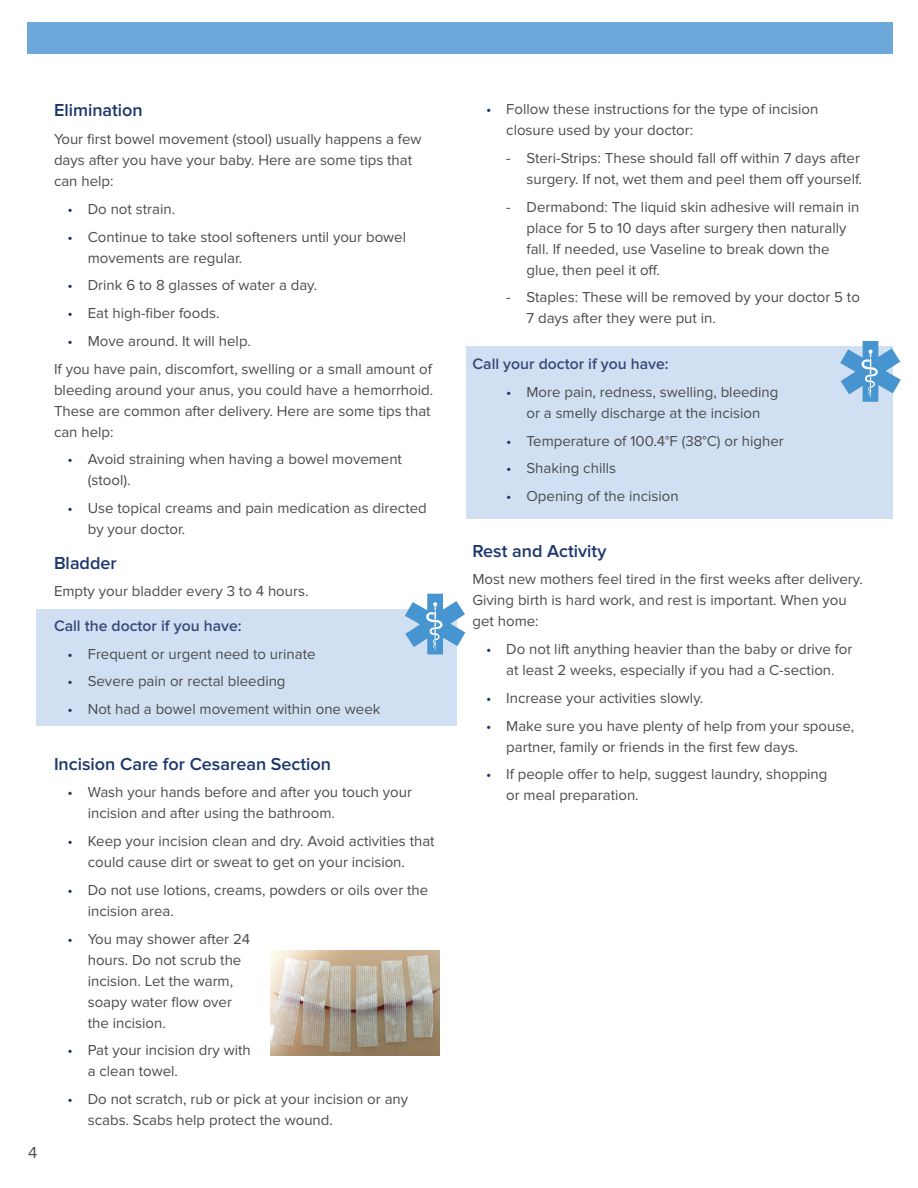
<style>
.page{position:relative;width:918px;height:1188px;background:#fff}
.page>*{position:absolute;margin:0;border:0;box-sizing:border-box;transform-origin:0 0}
.t1{font:600 18px "Proxima Nova";color:#1d366c}
.t2{font:16.5px "Proxima Nova";color:#4e4f50}
.t3{font:600 15.75px "Proxima Nova";color:#3b497a}
.t4{font:15px/21px "Proxima Nova";color:#4b4c4d}
.s1{color:#1d366c}
</style>
<div class="page">
<div style="left:467px;top:346px;width:426px;height:173px;background:#d0e0f2"></div>
<svg style="left:840px;top:341px;width:61px;height:61px"></svg>
<div style="left:36px;top:609px;width:420px;height:117px;background:#d0e0f2"></div>
<div style="left:27px;top:23px;width:866px;height:31px;background:#6ca8da"></div>
<img style="left:270px;top:950px;width:169px;height:105px">
<svg style="left:405px;top:594px;width:60px;height:60px"></svg>
<p class="t2" style="left:28px;top:1143px;width:11px">4</p>
<p class="t1" style="left:54px;top:100px;width:90px">Elimination</p>
<p class="t4" style="left:54px;top:129px;width:369px">Your first bowel movement (stool) usually happens a few days after you have your baby. Here are some tips that can help:</p>
<p class="t4" style="left:68px;top:199px;width:109px"><span class="s1">•</span> Do not strain.</p>
<p class="t4" style="left:88px;top:226px;width:320px;text-indent:-20px"><span class="s1">•</span> Continue to take stool softeners until your bowel movements are regular.</p>
<p class="t4" style="left:67px;top:275px;width:251px"><span class="s1">•</span> Drink 6 to 8 glasses of water a day.</p>
<p class="t4" style="left:67px;top:303px;width:153px"><span class="s1">•</span> Eat high-fiber foods.</p>
<p class="t4" style="left:54px;top:327px;width:380px;line-height:27.8px;text-indent:14px"><span class="s1">•</span> Move around. It will help.<br>If you have pain, discomfort, swelling or a small amount of</p>
<p class="t4" style="left:54px;top:379px;width:381px">bleeding around your anus, you could have a hemorrhoid.<br>These are common after delivery. Here are some tips that can help:</p>
<p class="t4" style="left:88px;top:449px;width:316px;text-indent:-20px"><span class="s1">•</span> Avoid straining when having a bowel movement (stool).</p>
<p class="t4" style="left:88px;top:498px;width:341px;text-indent:-20px"><span class="s1">•</span> Use topical creams and pain medication as directed by your doctor.</p>
<p class="t1" style="left:54px;top:552px;width:64px">Bladder</p>
<p class="t4" style="left:54px;top:581px;width:256px">Empty your bladder every 3 to 4 hours.</p>
<p class="t3" style="left:54px;top:617px;width:189px">Call the doctor if you have:</p>
<p class="t4" style="left:68px;top:643px;width:250px"><span class="s1">•</span> Frequent or urgent need to urinate</p>
<p class="t4" style="left:68px;top:671px;width:220px"><span class="s1">•</span> Severe pain or rectal bleeding</p>
<p class="t4" style="left:68px;top:699px;width:315px"><span class="s1">•</span> Not had a bowel movement within one week</p>
<p class="t1" style="left:54px;top:753px;width:279px">Incision Care for Cesarean Section</p>
<p class="t4" style="left:88px;top:782px;width:326px;text-indent:-20px"><span class="s1">•</span> Wash your hands before and after you touch your incision and after using the bathroom.</p>
<p class="t4" style="left:88px;top:831px;width:348px;text-indent:-20px"><span class="s1">•</span> Keep your incision clean and dry. Avoid activities that could cause dirt or sweat to get on your incision.</p>
<p class="t4" style="left:88px;top:880px;width:342px;text-indent:-20px"><span class="s1">•</span> Do not use lotions, creams, powders or oils over the incision area.</p>
<p class="t4" style="left:88px;top:928px;width:164px;text-indent:-20px"><span class="s1">•</span> You may shower after 24 hours. Do not scrub the incision. Let the warm, soapy water flow over the incision.</p>
<p class="t4" style="left:88px;top:1040px;width:165px;text-indent:-20px"><span class="s1">•</span> Pat your incision dry with a clean towel.</p>
<p class="t4" style="left:88px;top:1089px;width:322px;text-indent:-20px"><span class="s1">•</span> Do not scratch, rub or pick at your incision or any scabs. Scabs help protect the wound.</p>
<p class="t4" style="left:506px;top:99px;width:314px;text-indent:-20px"><span class="s1">•</span> Follow these instructions for the type of incision closure used by your doctor:</p>
<p class="t4" style="left:506px;top:148px;width:357px;text-align:right">- Steri-Strips: These should fall off within 7 days after surgery. If not, wet them and peel them off yourself.</p>
<p class="t4" style="left:526px;top:196px;width:334px;text-indent:-20px">- Dermabond: The liquid skin adhesive will remain in place for 5 to 10 days after surgery then naturally fall. If needed, use Vaseline to break down the glue, then peel it off.</p>
<p class="t4" style="left:526px;top:287px;width:335px;text-indent:-20px">- Staples: These will be removed by your doctor 5 to<br>7 days after they were put in.</p>
<p class="t3" style="left:472px;top:355px;width:198px">Call your doctor if you have:</p>
<p class="t4" style="left:506px;top:382px;width:274px;text-align:center"><span class="s1">•</span> More pain, redness, swelling, bleeding or a smelly discharge at the incision</p>
<p class="t4" style="left:506px;top:430px;width:279px"><span class="s1">•</span> Temperature of 100.4°F (38°C) or higher</p>
<p class="t4" style="left:506px;top:458px;width:111px"><span class="s1">•</span> Shaking chills</p>
<p class="t4" style="left:506px;top:486px;width:174px"><span class="s1">•</span> Opening of the incision</p>
<p class="t1" style="left:472px;top:540px;width:135px">Rest and Activity</p>
<p class="t4" style="left:472px;top:569px;width:392px">Most new mothers feel tired in the first weeks after delivery.<br>Giving birth is hard work, and rest is important. When you get home:</p>
<p class="t4" style="left:486px;top:639px;width:368px;text-align:center"><span class="s1">•</span> Do not lift anything heavier than the baby or drive for at least 2 weeks, especially if you had a C-section.</p>
<p class="t4" style="left:486px;top:688px;width:219px"><span class="s1">•</span> Increase your activities slowly.</p>
<p class="t4" style="left:506px;top:715px;width:349px;text-indent:-20px"><span class="s1">•</span> Make sure you have plenty of help from your spouse, partner, family or friends in the first few days.</p>
<p class="t4" style="left:506px;top:764px;width:323px;text-indent:-20px"><span class="s1">•</span> If people offer to help, suggest laundry, shopping or meal preparation.</p>
</div>
